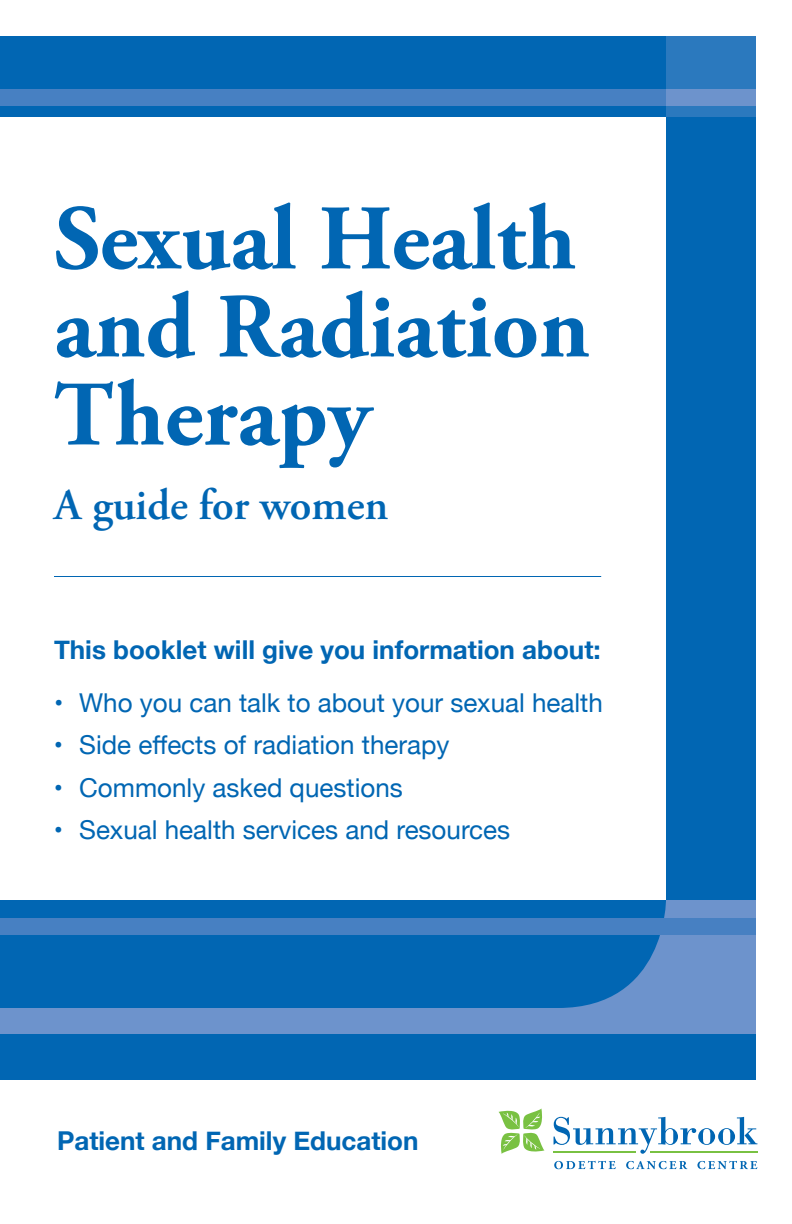
<style>
.page{position:relative;width:792px;height:1224px;background:#fff}
.page>*{position:absolute;margin:0;border:0;box-sizing:border-box;transform-origin:0 0}
.t1{font:700 92px/88px "Adobe Garamond Pro";color:#0166b3}
.t2{font:600 44px "Adobe Garamond Pro";color:#0166b3}
.t3{font:26px "Helvetica Neue";color:#0166b3}
.t4{font:700 26px "Helvetica Neue";color:#0166b3}
</style>
<div class="page">
<div style="left:0;top:36px;width:756px;height:1044px;background:#0166b3"></div>
<div style="left:666px;top:36px;width:90px;height:81px;background:#2b79be"></div>
<div style="left:0;top:117px;width:666px;height:783px;background:#fff"></div>
<hr style="left:54px;top:576px;width:547px;height:1px;background:#0166b3">
<div style="left:666px;top:90px;width:90px;height:16px;background:#6d93cc"></div>
<div style="left:0;top:90px;width:666px;height:16px;background:#4780c2"></div>
<div style="left:0;top:900px;width:756px;height:133px;background:#6d93cc"></div>
<div style="left:0;top:900px;width:666px;height:108px;background:#0166b3"></div>
<div style="left:0;top:919px;width:756px;height:16px;background:#4780c2"></div>
<svg style="left:554px;top:1117px;width:203px;height:37px"></svg>
<svg style="left:554px;top:1161px;width:62px;height:8px"></svg>
<svg style="left:626px;top:1161px;width:61px;height:8px"></svg>
<svg style="left:697px;top:1161px;width:60px;height:8px"></svg>
<svg style="left:499px;top:1109px;width:45px;height:45px"></svg>
<hr style="left:554px;top:1151px;width:82px;height:2px;background:#79c142">
<hr style="left:650px;top:1151px;width:108px;height:2px;background:#79c142">
<h1 class="t1" style="left:54px;top:197px;width:537px">Sexual Health and Radiation<br>Therapy</h1>
<p class="t2" style="left:54px;top:479px;width:336px">A guide for women</p>
<h2 class="t4" style="left:54px;top:629px;width:548px">This booklet will give you information about:</h2>
<p class="t3" style="left:54px;top:684px;width:550px">• Who you can talk to about your sexual health</p>
<p class="t3" style="left:54px;top:726px;width:397px">• Side effects of radiation therapy</p>
<p class="t3" style="left:54px;top:769px;width:350px">• Commonly asked questions</p>
<p class="t3" style="left:54px;top:811px;width:458px">• Sexual health services and resources</p>
<h3 class="t4" style="left:57px;top:1121px;width:363px">Patient and Family Education</h3>
</div>
